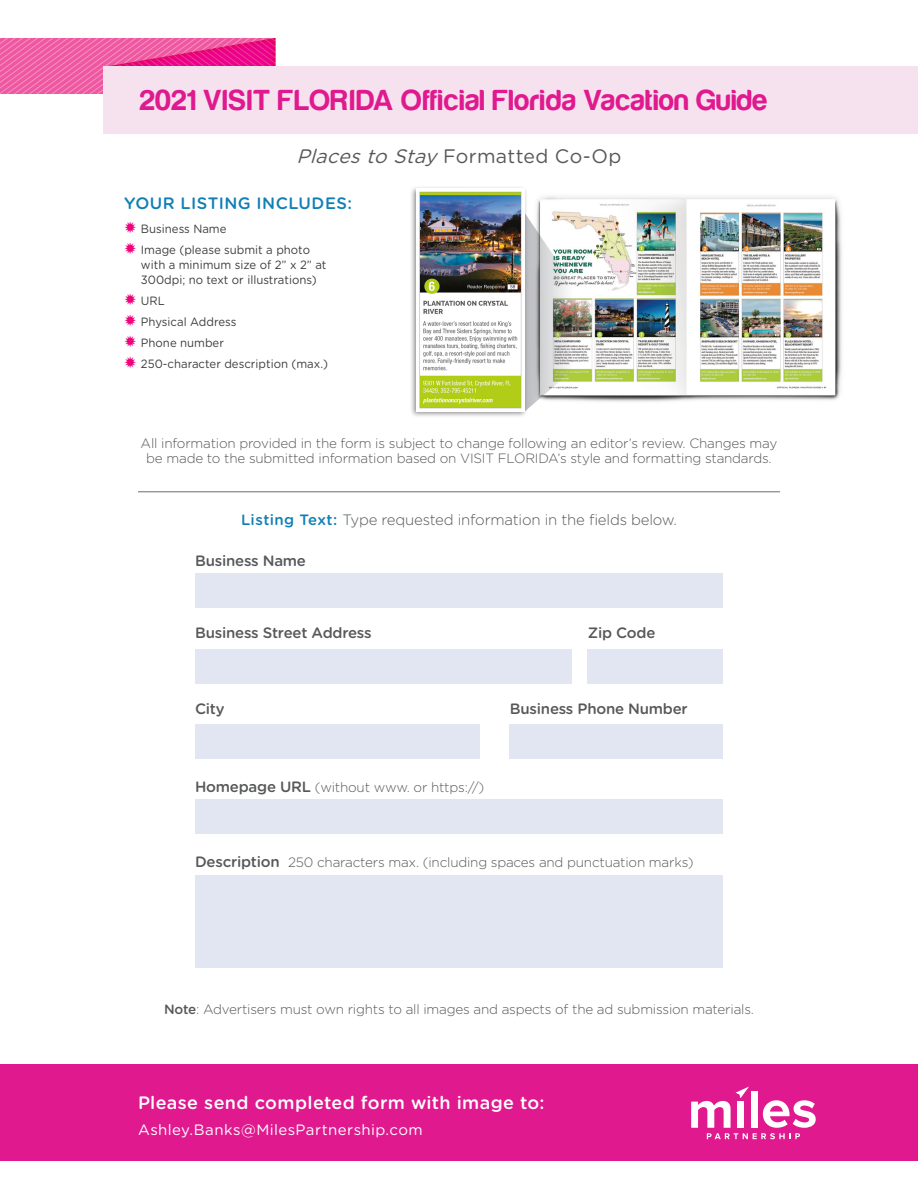
<style>
.page{position:relative;width:918px;height:1188px;background:#fff}
.page>*{position:absolute;margin:0;border:0;box-sizing:border-box;transform-origin:0 0}
.t1{font:30px "Harabara";letter-spacing:.02em;color:#e0198f}
.t2{font:19.5px "Gotham Rounded";letter-spacing:.02em;color:#57585a}
.specs_bullet{font:500 18px "Gotham Rounded";letter-spacing:.02em;color:#fff}
.t3{font:500 16.5px "Gotham Rounded";letter-spacing:.03em;color:#107fb6}
.specs_bullet-2{font:500 15px "Gotham Rounded";letter-spacing:-.015em;color:#57585a}
.specs_bullet-3{font:300 15px "Gotham Rounded";letter-spacing:-.015em;color:#57585a}
.specs_bullet-4{font:15px "Gotham Rounded";letter-spacing:.025em;color:#fff}
.specs_bullet-5{font:300 13.5px/15px "Gotham Rounded";letter-spacing:-.015em;color:#57585a;text-align:center}
.t4{font:12px/15px "Gotham Rounded";color:#3e3e3f;scale:.95 1}
.s1{font-style:italic}
.s2{color:#ed027c}
.s3{font-weight:500;color:#107fb6}
.s4{font-weight:500;font-size:15px}
.s5{font-weight:500}
</style>
<div class="page">
<svg style="left:0;top:38px;width:102px;height:56px"></svg>
<div style="left:102px;top:38px;width:175px;height:98px;background:#ecb15e;opacity:.75"></div>
<div style="left:104px;top:67px;width:814px;height:67px;background:#f6e2ee"></div>
<div style="left:0;top:1065px;width:918px;height:96px;background:#e0198f"></div>
<svg style="left:691px;top:1087px;width:125px;height:52px"></svg>
<hr style="left:138px;top:491px;width:642px;height:1px;background:#6c6d70">
<div style="left:195px;top:875px;width:528px;height:93px;background:#e2e6f2"></div>
<div style="left:195px;top:800px;width:528px;height:34px;background:#e2e6f2"></div>
<div style="left:510px;top:725px;width:213px;height:34px;background:#e2e6f2"></div>
<div style="left:195px;top:725px;width:284px;height:34px;background:#e2e6f2"></div>
<div style="left:588px;top:649px;width:135px;height:35px;background:#e2e6f2"></div>
<div style="left:195px;top:649px;width:376px;height:35px;background:#e2e6f2"></div>
<div style="left:195px;top:574px;width:528px;height:34px;background:#e2e6f2"></div>
<img style="left:610px;top:197px;width:232px;height:205px">
<img style="left:528px;top:196px;width:82px;height:213px">
<div style="left:410px;top:185px;width:118px;height:233px;background:#231f20;opacity:.5"></div>
<img style="left:416px;top:189px;width:108px;height:223px">
<p class="t1" style="left:140px;top:84px;width:629px">2021 VISIT FLORIDA Official Florida Vacation Guide</p>
<p class="t2" style="left:296px;top:142px;width:327px"><span class="s1">Placesto Stay</span>Formatted Co-Op</p>
<p class="t3" style="left:124px;top:191px;width:229px">YOUR LISTING INCLUDES:</p>
<p class="t4" style="left:124px;top:221px;width:109px"><span class="s2">✹</span> Business Name</p>
<p class="t4" style="left:141px;top:242px;width:197px;text-indent:-17px"><span class="s2">✹</span> Image (please submit a photo with a minimum size of 2” x 2” at<br>300dpi; no text or illustrations)</p>
<p class="t4" style="left:124px;top:293px;width:45px"><span class="s2">✹</span> URL</p>
<p class="t4" style="left:124px;top:314px;width:120px"><span class="s2">✹</span> Physical Address</p>
<p class="t4" style="left:124px;top:335px;width:107px"><span class="s2">✹</span> Phone number</p>
<p class="t4" style="left:124px;top:356px;width:216px"><span class="s2">✹</span> 250-character description (max.)</p>
<p class="specs_bullet-5" style="left:141px;top:435px;width:638px">All information provided in the form is subject to change following an editor’s review. Changes may be made to the submitted information based on VISIT FLORIDA’s style and formatting standards.</p>
<p class="specs_bullet-3" style="left:241px;top:510px;width:438px"><span class="s3">Listing Text:</span> Type requested information in the fields below.</p>
<p class="specs_bullet-2" style="left:195px;top:550px;width:112px">Business Name</p>
<p class="specs_bullet-2" style="left:195px;top:622px;width:178px">Business Street Address</p>
<p class="specs_bullet-2" style="left:588px;top:622px;width:69px">Zip Code</p>
<p class="specs_bullet-2" style="left:195px;top:698px;width:31px">City</p>
<p class="specs_bullet-2" style="left:510px;top:698px;width:179px">Business Phone Number</p>
<p class="specs_bullet-5" style="left:195px;top:779px;width:291px"><span class="s4">Homepage URL</span> (without www. or https://)</p>
<p class="specs_bullet-5" style="left:195px;top:854px;width:500px"><span class="s4">Description</span> 250 characters max. (including spaces and punctuation marks)</p>
<p class="specs_bullet-5" style="left:164px;top:1001px;width:591px"><span class="s5">Note</span>: Advertisers must own rights to all images and aspects of the ad submission materials.</p>
<p class="specs_bullet" style="left:138px;top:1089px;width:408px">Please send completed form with image to:</p>
<p class="specs_bullet-4" style="left:138px;top:1119px;width:286px">Ashley.Banks@MilesPartnership.com</p>
</div>
